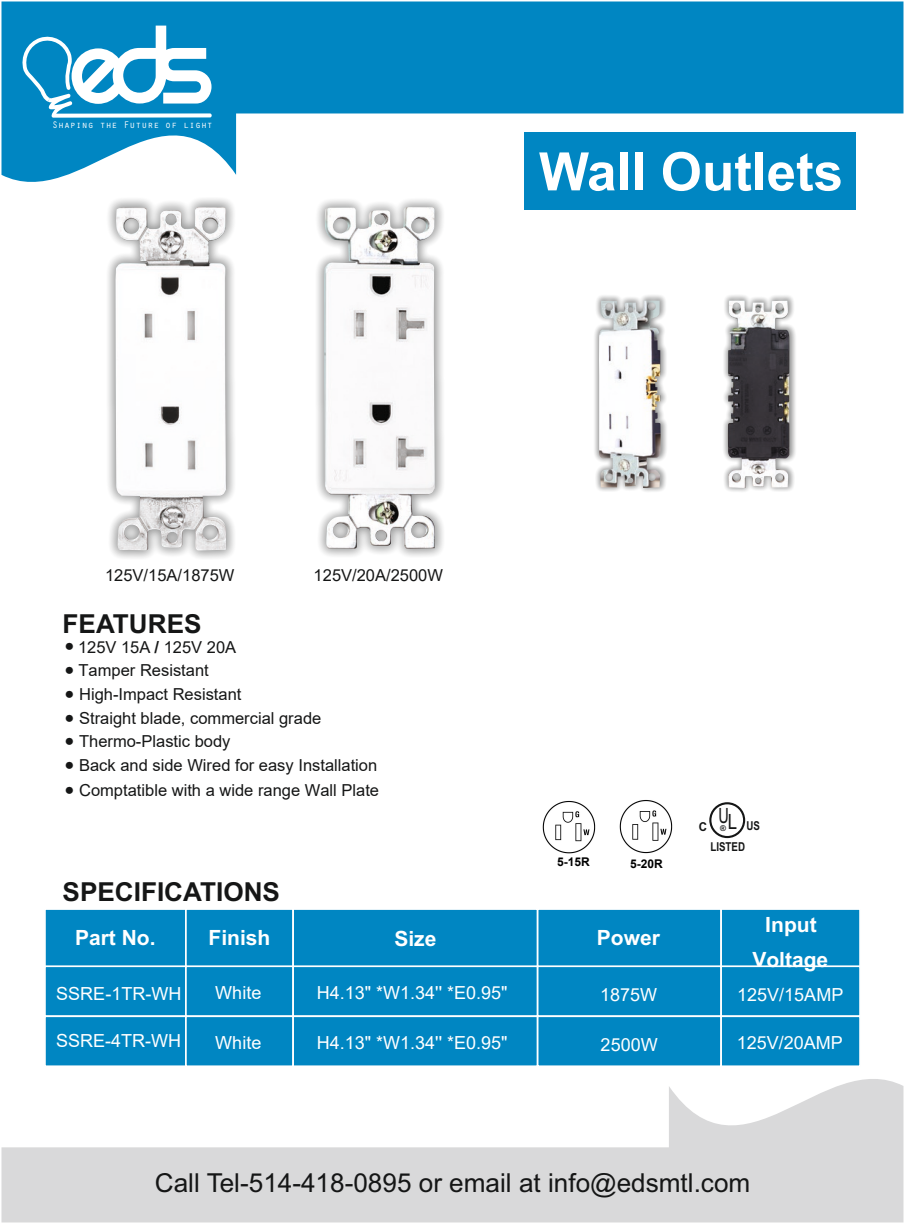
<style>
.page{position:relative;width:905px;height:1224px;background:#fff}
.page>*{position:absolute;margin:0;border:0;box-sizing:border-box;transform-origin:0 0}
.t1{font:700 52.95px "Arial";color:#fff}
.t2{font:26.1px "Arial";color:#151616}
.t3{font:700 26.1px "Arial";color:#151616}
.t4{font:700 21px/35.7px "Arial";color:#fff;text-align:center}
.t5{font:18px "Arial";color:#fff}
.t6{font:16.5px "Arial";color:#151616}
.t7{font:700 16.5px "Arial";color:#151616}
.t8{font:700 12.3px/20.7px "Arial";color:#151616;text-align:center;scale:.93 1}
.t9{font:700 12px "Arial";color:#000}
.t10{font:9.9px "Orator Std";color:#fff}
.t11{font:700 7.95px "Arial";color:#151616}
.s1{font-weight:700}
.s2{font-weight:400;font-size:21px}
</style>
<div class="page">
<svg style="left:2px;top:2px;width:901px;height:208px;fill:#0086c2"></svg>
<svg style="left:20px;top:26px;width:192px;height:92px"></svg>
<svg style="left:1px;top:1079px;width:902px;height:143px;fill:#d9d9da"></svg>
<div style="left:709px;top:802px;width:36px;height:36px;border:2px solid #151616;border-radius:50%"></div>
<div style="left:524px;top:132px;width:331px;height:78px;background:#0086c2"></div>
<div style="left:99px;top:190px;width:144px;height:377px;background:#151616;opacity:.49"></div>
<img style="left:115px;top:207px;width:111px;height:343px">
<div style="left:307px;top:190px;width:144px;height:375px;background:#151616;opacity:.49"></div>
<img style="left:324px;top:207px;width:110px;height:342px">
<div style="left:718px;top:291px;width:80px;height:206px;background:#151616;opacity:.49"></div>
<img style="left:727px;top:300px;width:62px;height:188px">
<div style="left:589px;top:291px;width:80px;height:206px;background:#151616;opacity:.49"></div>
<img style="left:598px;top:300px;width:62px;height:188px">
<div style="left:44px;top:908px;width:143px;height:59px;background:#0086c2;border:2px solid #fff"></div>
<div style="left:184px;top:908px;width:108px;height:57px;background:#0086c2"></div>
<div style="left:292px;top:908px;width:246px;height:59px;background:#0086c2;border:2px solid #fff"></div>
<div style="left:536px;top:908px;width:184px;height:57px;background:#0086c2"></div>
<div style="left:44px;top:965px;width:143px;height:52px;background:#0086c2;border:2px solid #fff"></div>
<div style="left:185px;top:965px;width:109px;height:52px;background:#0086c2;border:2px solid #fff"></div>
<div style="left:292px;top:965px;width:246px;height:52px;background:#0086c2;border:2px solid #fff"></div>
<div style="left:536px;top:965px;width:186px;height:52px;background:#0086c2;border:2px solid #fff"></div>
<div style="left:44px;top:1015px;width:143px;height:52px;background:#0086c2;border:2px solid #fff"></div>
<div style="left:185px;top:1015px;width:109px;height:52px;background:#0086c2;border:2px solid #fff"></div>
<div style="left:292px;top:1015px;width:246px;height:52px;background:#0086c2;border:2px solid #fff"></div>
<div style="left:536px;top:1015px;width:186px;height:52px;background:#0086c2;border:2px solid #fff"></div>
<div style="left:720px;top:908px;width:140px;height:59px;background:#0086c2;border:2px solid #fff"></div>
<div style="left:720px;top:965px;width:140px;height:52px;background:#0086c2;border:2px solid #fff"></div>
<div style="left:720px;top:1015px;width:140px;height:52px;background:#0086c2;border:2px solid #fff"></div>
<img style="left:542px;top:800px;width:54px;height:54px">
<img style="left:619px;top:800px;width:54px;height:54px">
<p class="t10" style="left:52px;top:121px;width:162px">Shaping the Future of light</p>
<h1 class="t1" style="left:539px;top:152px;width:305px">Wall Outlets</h1>
<p class="t6" style="left:105px;top:564px;width:131px">125V/15A/1875W</p>
<h2 class="t3" style="left:63px;top:614px;width:140px">FEATURES</h2>
<p class="t6" style="left:313px;top:564px;width:131px">125V/20A/2500W</p>
<p class="t6" style="left:78px;top:635px;width:160px">125V 15A <span class="s1">/</span> 125V 20A</p>
<p class="t6" style="left:65px;top:683px;width:178px"><span class="s1">●</span> High-Impact Resistant</p>
<p class="t6" style="left:65px;top:707px;width:258px"><span class="s1">●</span> Straight blade, commercial grade</p>
<p class="t6" style="left:65px;top:730px;width:167px"><span class="s1">●</span> Thermo-Plastic body</p>
<p class="t6" style="left:65px;top:754px;width:314px"><span class="s1">●</span> Back and side Wired for easy Installation</p>
<p class="t6" style="left:65px;top:778px;width:316px"><span class="s1">●</span> Comptatible with a wide range Wall Plate</p>
<p class="t7" style="left:65px;top:638px;width:11px">●</p>
<p class="t6" style="left:65px;top:658px;width:146px"><span class="s1">●</span> Tamper Resistant</p>
<h2 class="t3" style="left:63px;top:882px;width:219px">SPECIFICATIONS</h2>
<p class="t9" style="left:557px;top:853px;width:34px">5-15R</p>
<p class="t9" style="left:630px;top:855px;width:34px">5-20R</p>
<p class="t8" style="left:698px;top:816px;width:67px">C <sup>U</sup><span class="s2">L</span> US<br>LISTED</p>
<p class="t11" style="left:720px;top:825px;width:7px">®</p>
<p class="t4" style="left:75px;top:922px;width:82px">Part No.</p>
<p class="t4" style="left:208px;top:922px;width:63px">Finish</p>
<p class="t4" style="left:394px;top:922px;width:44px">Size</p>
<p class="t4" style="left:597px;top:922px;width:65px">Power</p>
<p class="t5" style="left:56px;top:981px;width:126px">SSRE-1TR-WH</p>
<p class="t5" style="left:215px;top:979px;width:48px">White</p>
<p class="t5" style="left:317px;top:980px;width:192px">H4.13" *W1.34'' *E0.95"</p>
<p class="t5" style="left:600px;top:981px;width:59px">1875W</p>
<p class="t5" style="left:56px;top:1028px;width:126px">SSRE-4TR-WH</p>
<p class="t5" style="left:215px;top:1029px;width:48px">White</p>
<p class="t5" style="left:317px;top:1030px;width:192px">H4.13" *W1.34'' *E0.95"</p>
<p class="t5" style="left:600px;top:1031px;width:59px">2500W</p>
<p class="t4" style="left:752px;top:908px;width:77px">Input<br>Voltage</p>
<p class="t5" style="left:737px;top:981px;width:108px">125V/15AMP</p>
<p class="t5" style="left:736px;top:1030px;width:108px">125V/20AMP</p>
<h2 class="t2" style="left:155px;top:1172px;width:597px">Call Tel-514-418-0895 or email at info@edsmtl.com</h2>
</div>
